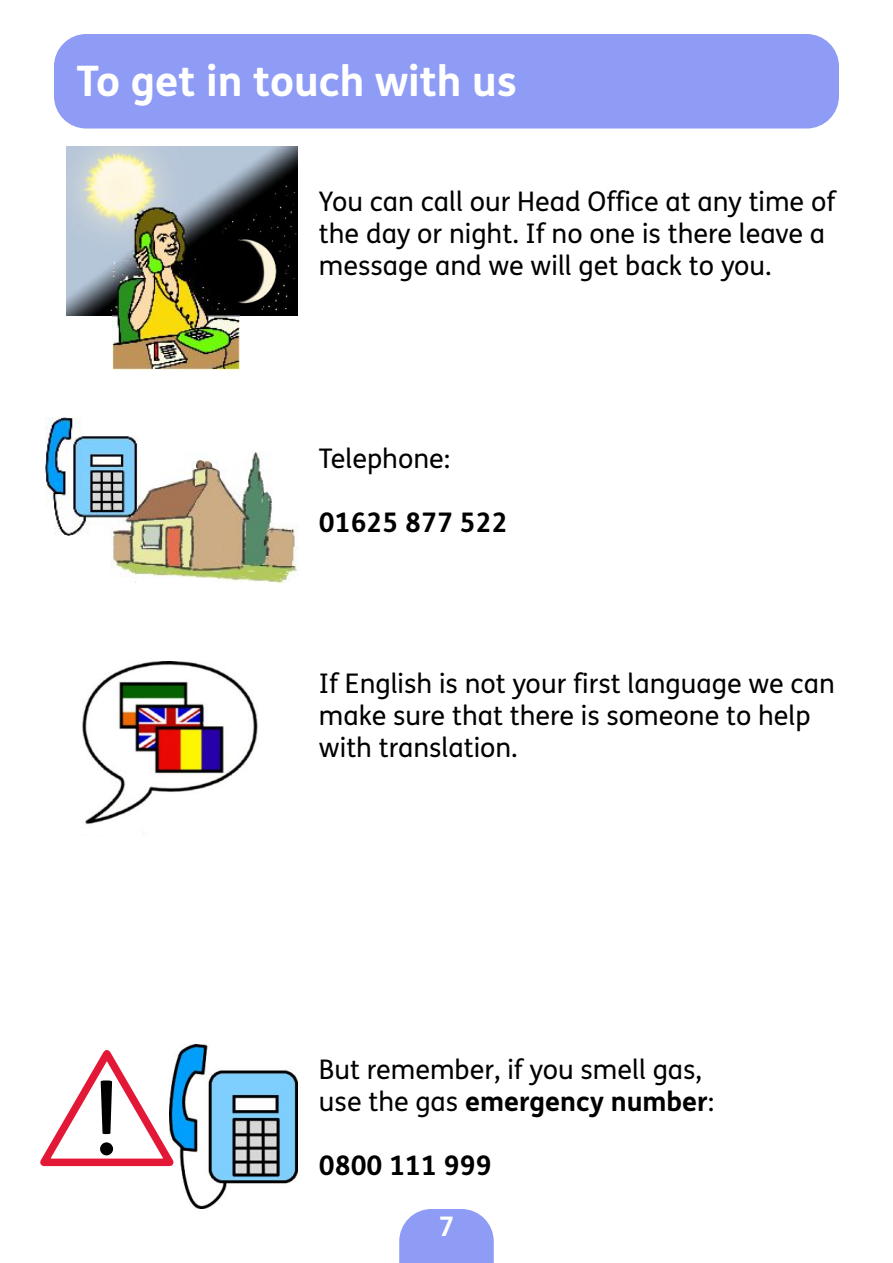
<style>
.page{position:relative;width:893px;height:1263px;background:#fff}
.page>*{position:absolute;margin:0;border:0;box-sizing:border-box;transform-origin:0 0}
.t1{font:102.6px "FS Me";color:#000}
.t2{font:700 42px "FS Me";color:#fff}
.t3{font:27px/32.1px "FS Me";color:#000}
.t4{font:700 27px "FS Me";color:#000}
.t5{font:700 27px "FS Me";color:#fff}
.s1{font-weight:700}
</style>
<div class="page">
<svg style="left:399px;top:1209px;width:95px;height:54px"></svg>
<div style="left:54px;top:34px;width:785px;height:95px;background:#8e9cf5;border-radius:32px"></div>
<img style="left:181px;top:1044px;width:117px;height:165px">
<svg style="left:40px;top:1044px;width:143px;height:126px"></svg>
<img style="left:110px;top:451px;width:188px;height:132px">
<img style="left:45px;top:417px;width:92px;height:118px">
<img style="left:82px;top:662px;width:176px;height:172px">
<img style="left:67px;top:146px;width:231px;height:170px">
<img style="left:112px;top:196px;width:128px;height:173px">
<h2 class="t2" style="left:77px;top:64px;width:442px">To get in touch with us</h2>
<p class="t3" style="left:319px;top:188px;width:518px">You can call our Head Office at any time of the day or night. If no one is there leave a message and we will get back to you.</p>
<p class="t3" style="left:319px;top:445px;width:133px">Telephone:</p>
<p class="t4" style="left:319px;top:512px;width:190px">01625 877 522</p>
<h1 class="t1" style="left:91px;top:1077px;width:33px">!</h1>
<p class="t3" style="left:319px;top:670px;width:517px">If English is not your first language we can make sure that there is someone to help with translation.</p>
<p class="t3" style="left:319px;top:1056px;width:397px">But remember, if you smell gas, use the gas <span class="s1">emergency number</span>:</p>
<p class="t4" style="left:319px;top:1155px;width:174px">0800 111 999</p>
<p class="t5" style="left:438px;top:1216px;width:17px">7</p>
</div>
